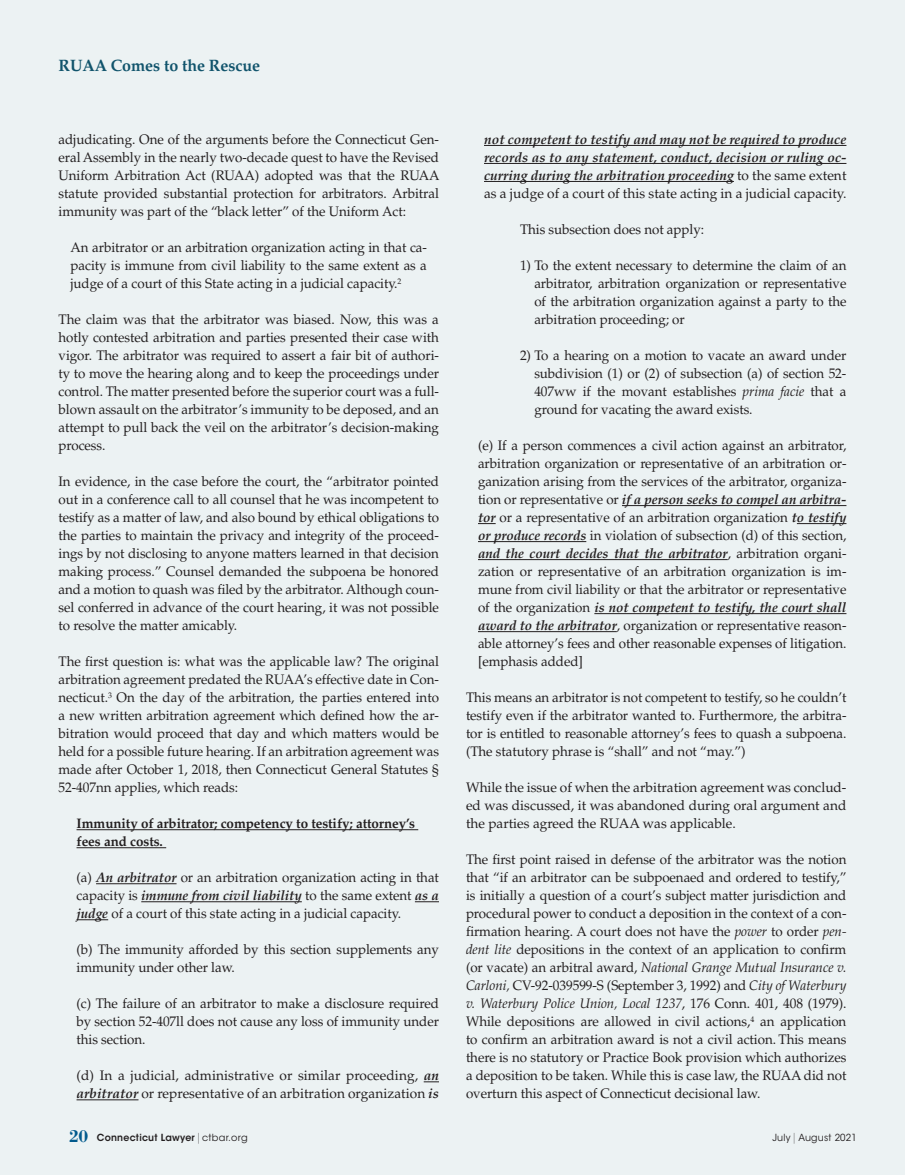
<style>
.page{position:relative;width:905px;height:1175px;background:#fff}
.page>*{position:absolute;margin:0;border:0;box-sizing:border-box;transform-origin:0 0}
.Body_Copy_NO_INDENT{font:700 16.5px "Palatino LT Std";letter-spacing:-.005em;color:#11546c}
.Body_Copy_NO_INDENT-2{font:13.8px/18px "Palatino LT Std";letter-spacing:-.005em;color:#231f20;text-align:justify}
.Body_Copy_NO_INDENT-3{font:italic 700 13.8px/18px "Palatino LT Std";letter-spacing:.005em;color:#231f20;text-align:justify}
.Body_Copy_NO_INDENT-4{font:700 13.8px/18px "Palatino LT Std";letter-spacing:-.005em;color:#231f20}
.t1{font:600 9.75px "ITC Avant Garde Std";letter-spacing:.025em;color:#231f20;scale:.96 1}
.t2{font:9.75px "ITC Avant Garde Std";letter-spacing:.025em;color:#231f20;scale:.96 1}
.s1{font-weight:700;font-style:italic}
.s2{font-weight:400;font-style:normal}
.s3{font-style:italic}
.s4{font-family:"Bodoni Std";font-weight:700;font-size:18px;color:#015a8d}
.s5{font-weight:200;font-size:10.8px}
.s6{font-weight:400}
</style>
<div class="page">
<div style="left:0;top:0;width:904px;height:1174px;background:#ecf2f3"></div>
<hr style="left:77px;top:829px;width:341px;height:1px;background:#231f20">
<hr style="left:77px;top:847px;width:89px;height:1px;background:#231f20">
<hr style="left:96px;top:883px;width:80px;height:1px;background:#231f20">
<hr style="left:141px;top:901px;width:161px;height:1px;background:#231f20">
<svg style="left:415px;top:901px;width:24px;height:1px"></svg>
<hr style="left:76px;top:919px;width:32px;height:1px;background:#231f20">
<svg style="left:423px;top:1081px;width:16px;height:1px"></svg>
<hr style="left:76px;top:1099px;width:62px;height:1px;background:#231f20">
<hr style="left:484px;top:145px;width:362px;height:1px;background:#231f20">
<hr style="left:484px;top:163px;width:362px;height:1px;background:#231f20">
<hr style="left:484px;top:181px;width:250px;height:1px;background:#231f20">
<hr style="left:622px;top:505px;width:224px;height:1px;background:#231f20">
<svg style="left:478px;top:523px;width:17px;height:1px"></svg>
<hr style="left:796px;top:523px;width:50px;height:1px;background:#231f20">
<hr style="left:478px;top:541px;width:108px;height:1px;background:#231f20">
<hr style="left:478px;top:559px;width:249px;height:1px;background:#231f20">
<hr style="left:594px;top:613px;width:252px;height:1px;background:#231f20">
<hr style="left:478px;top:631px;width:138px;height:1px;background:#231f20">
<p class="Body_Copy_NO_INDENT" style="left:58px;top:56px;width:203px">RUAA Comes to the Rescue</p>
<p class="Body_Copy_NO_INDENT-2" style="left:58px;top:131px;width:383px">adjudicating. One of the arguments before the Connecticut Gen&shy;eral Assembly in the nearly two-decade quest to have the Revised Uniform Arbitration Act (RUAA) adopted was that the RUAA statute provided substantial protection for arbitrators. Arbitral immunity was part of the “black letter” of the Uniform Act:</p>
<p class="Body_Copy_NO_INDENT-2" style="left:70px;top:239px;width:358px">An arbitrator or an arbitration organization acting in that ca&shy;pacity is immune from civil liability to the same extent as a judge of a court of this State acting in a judicial capacity.<sup>2</sup></p>
<p class="Body_Copy_NO_INDENT-2" style="left:58px;top:311px;width:382px">The claim was that the arbitrator was biased. Now, this was a hotly contested arbitration and parties presented their case with vigor. The arbitrator was required to assert a fair bit of authori&shy;ty to move the hearing along and to keep the proceedings under control. The matter presented before the superior court was a full&shy;blown assault on the arbitrator’s immunity to be deposed, and an attempt to pull back the veil on the arbitrator’s decision-making process.</p>
<p class="Body_Copy_NO_INDENT-2" style="left:58px;top:473px;width:382px">In evidence, in the case before the court, the “arbitrator pointed out in a conference call to all counsel that he was incompetent to testify as a matter of law, and also bound by ethical obligations to the parties to maintain the privacy and integrity of the proceed&shy;ings by not disclosing to anyone matters learned in that decision making process.” Counsel demanded the subpoena be honored and a motion to quash was filed by the arbitrator. Although coun&shy;sel conferred in advance of the court hearing, it was not possible to resolve the matter amicably.</p>
<p class="Body_Copy_NO_INDENT-2" style="left:58px;top:653px;width:382px">The first question is: what was the applicable law? The original arbitration agreement predated the RUAA’s effective date in Con&shy;necticut.<sup>3</sup> On the day of the arbitration, the parties entered into a new written arbitration agreement which defined how the ar&shy;bitration would proceed that day and which matters would be held for a possible future hearing. If an arbitration agreement was made after October 1, 2018, then Connecticut General Statutes § 52-407nn applies, which reads:</p>
<p class="Body_Copy_NO_INDENT-4" style="left:77px;top:814px;width:340px">Immunity of arbitrator; competency to testify; attorney’s fees and costs.</p>
<p class="Body_Copy_NO_INDENT-2" style="left:76px;top:869px;width:364px">(a) <span class="s1">An arbitrator</span> or an arbitration organization acting in that capacity is <span class="s1">immune from civil liability</span> to the same extent <span class="s1">as a judge</span> of a court of this state acting in a judicial capacity.</p>
<p class="Body_Copy_NO_INDENT-2" style="left:76px;top:941px;width:364px">(b) The immunity afforded by this section supplements any immunity under other law.</p>
<p class="Body_Copy_NO_INDENT-2" style="left:76px;top:995px;width:364px">(c) The failure of an arbitrator to make a disclosure required by section 52-407ll does not cause any loss of immunity under this section.</p>
<p class="Body_Copy_NO_INDENT-2" style="left:76px;top:1067px;width:364px">(d) In a judicial, administrative or similar proceeding, <span class="s1">an arbitrator</span> or representative of an arbitration organization <span class="s1">is</span></p>
<p class="Body_Copy_NO_INDENT-3" style="left:484px;top:130px;width:364px">not competent to testify and may not be required to produce records as to any statement, conduct, decision or ruling oc&shy;curring during the arbitration proceeding <span class="s2">to the same extent as a judge of a court of this state acting in a judicial capacity.</span></p>
<p class="Body_Copy_NO_INDENT-2" style="left:520px;top:221px;width:185px">This subsection does not apply:</p>
<p class="Body_Copy_NO_INDENT-2" style="left:534px;top:257px;width:313px;text-indent:-14px">1) To the extent necessary to determine the claim of an arbitrator, arbitration organization or representative of the arbitration organization against a party to the arbitration proceeding; or</p>
<p class="Body_Copy_NO_INDENT-2" style="left:534px;top:347px;width:313px;text-indent:-14px">2) To a hearing on a motion to vacate an award under subdivision (1) or (2) of subsection (a) of section 52- 407ww if the movant establishes <span class="s3">prima facie</span> that a ground for vacating the award exists.</p>
<p class="Body_Copy_NO_INDENT-2" style="left:478px;top:437px;width:370px">(e) If a person commences a civil action against an arbitrator, arbitration organization or representative of an arbitration or&shy;ganization arising from the services of the arbitrator, organiza&shy;tion or representative or <span class="s1">if a person seeks to compel an arbitra&shy;tor</span> or a representative of an arbitration organization <span class="s1">to testify or produce records</span> in violation of subsection (d) of this section, <span class="s1">and the court decides that the arbitrator</span>, arbitration organi&shy;zation or representative of an arbitration organization is im&shy;mune from civil liability or that the arbitrator or representative of the organization <span class="s1">is not competent to testify, the court shall award to the arbitrator</span>, organization or representative reason&shy;able attorney’s fees and other reasonable expenses of litigation. [emphasis added]</p>
<p class="Body_Copy_NO_INDENT-2" style="left:466px;top:689px;width:382px">This means an arbitrator is not competent to testify, so he couldn’t testify even if the arbitrator wanted to. Furthermore, the arbitra&shy;tor is entitled to reasonable attorney’s fees to quash a subpoena. (The statutory phrase is “shall” and not “may.”)</p>
<p class="Body_Copy_NO_INDENT-2" style="left:466px;top:779px;width:382px">While the issue of when the arbitration agreement was conclud&shy;ed was discussed, it was abandoned during oral argument and the parties agreed the RUAA was applicable.</p>
<p class="Body_Copy_NO_INDENT-2" style="left:466px;top:851px;width:382px">The first point raised in defense of the arbitrator was the notion that “if an arbitrator can be subpoenaed and ordered to testify,” is initially a question of a court’s subject matter jurisdiction and procedural power to conduct a deposition in the context of a con&shy;firmation hearing. A court does not have the <span class="s3">power</span> to order <span class="s3">pen&shy;dent lite</span> depositions in the context of an application to confirm (or vacate) an arbitral award, <span class="s3">National Grange Mutual Insurance v.<br>Carloni,</span> CV-92-039599-S (September 3, 1992) and <span class="s3">City of Waterbury v. Waterbury Police Union, Local 1237</span>, 176 Conn. 401, 408 (1979).<br>While depositions are allowed in civil actions,<sup>4</sup> an application to confirm an arbitration award is not a civil action. This means there is no statutory or Practice Book provision which authorizes a deposition to be taken. While this is case law, the RUAA did not overturn this aspect of Connecticut decisional law.</p>
<p class="t1" style="left:69px;top:1131px;width:187px"><span class="s4">20</span> Connecticut Lawyer<span class="s5">|</span><span class="s6">ctbar.org</span></p>
<p class="t2" style="left:772px;top:1131px;width:89px">July<span class="s5">|</span> August 2021</p>
</div>
